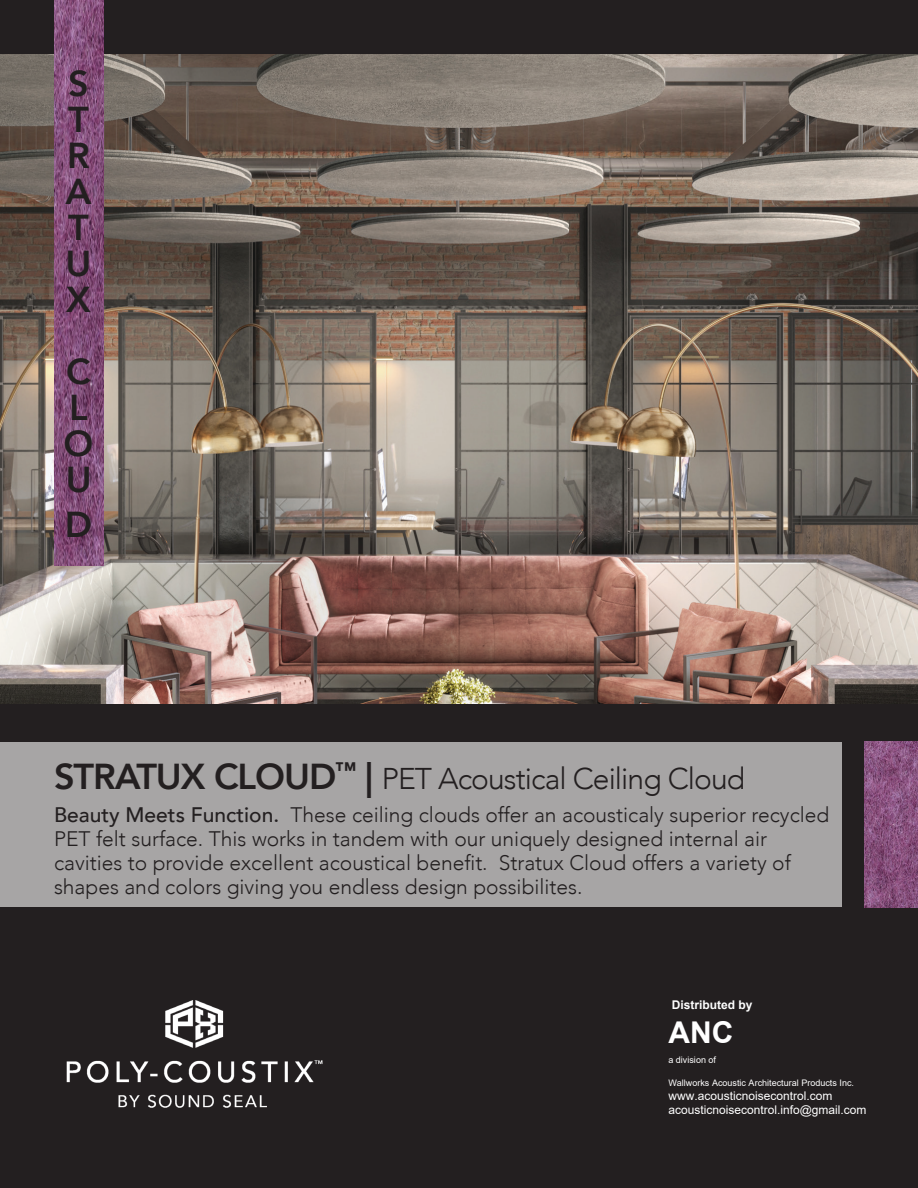
<style>
.page{position:relative;width:918px;height:1188px;background:#fff}
.page>*{position:absolute;margin:0;border:0;box-sizing:border-box;transform-origin:0 0}
.t1{font:800 36px "Avenir";color:#231f20}
.t2{font:300 30px "Avenir";letter-spacing:-.03em;color:#231f20}
.t3{font:700 30px "Arial";color:#fff}
.t4{font:300 21px/24px "Avenir";color:#231f20}
.t5{font:12px/13.8px "Arial";color:#fff}
.t6{font:700 12px "Arial";color:#fff}
.t7{font:9px "Arial";color:#fff}
.s1{font-weight:800;font-size:36px}
.s2{font-weight:500}
</style>
<div class="page">
<div style="left:0;top:688px;width:918px;height:500px;background:#231f20"></div>
<div style="left:0;top:0;width:918px;height:54px;background:#231f20"></div>
<img style="left:0;top:54px;width:918px;height:649px">
<img style="left:54px;top:0;width:50px;height:566px">
<img style="left:864px;top:742px;width:54px;height:165px">
<div style="left:0;top:742px;width:842px;height:165px;background:#a7a5a5"></div>
<img style="left:66px;top:1001px;width:257px;height:107px">
<p class="t1" style="left:68px;top:56px;width:22px">S</p>
<p class="t1" style="left:68px;top:92px;width:22px">T</p>
<p class="t1" style="left:67px;top:128px;width:24px">R</p>
<p class="t1" style="left:66px;top:164px;width:27px">A</p>
<p class="t1" style="left:68px;top:200px;width:22px">T</p>
<p class="t1" style="left:66px;top:236px;width:27px">U</p>
<p class="t1" style="left:66px;top:272px;width:26px">X</p>
<p class="t1" style="left:66px;top:344px;width:26px">C</p>
<p class="t1" style="left:69px;top:380px;width:20px">L</p>
<p class="t1" style="left:64px;top:416px;width:31px">O</p>
<p class="t1" style="left:66px;top:452px;width:27px">U</p>
<p class="t1" style="left:65px;top:497px;width:29px">D</p>
<p class="t2" style="left:54px;top:761px;width:693px"><span class="s1">STRATUX CLOUD</span><sup>™</sup> <span class="s1">|</span> PET Acoustical Ceiling Cloud</p>
<p class="t4" style="left:54px;top:803px;width:777px"><span class="s2">Beauty Meets Function.</span> These ceiling clouds offer an acousticaly superior recycled<br>PET felt surface. This works in tandem with our uniquely designed internal air</p>
<p class="t4" style="left:54px;top:851px;width:738px">cavities to provide excellent acoustical benefit. Stratux Cloud offers a variety of shapes and colors giving you endless design possibilites.</p>
<p class="t6" style="left:672px;top:996px;width:82px">Distributed by</p>
<h2 class="t3" style="left:668px;top:1011px;width:67px">ANC</h2>
<p class="t7" style="left:668px;top:1054px;width:49px">a division of</p>
<p class="t7" style="left:668px;top:1077px;width:187px">Wallworks Acoustic Architectural Products Inc.</p>
<p class="t5" style="left:668px;top:1089px;width:200px">www.acousticnoisecontrol.com acousticnoisecontrol.info@gmail.com</p>
</div>
